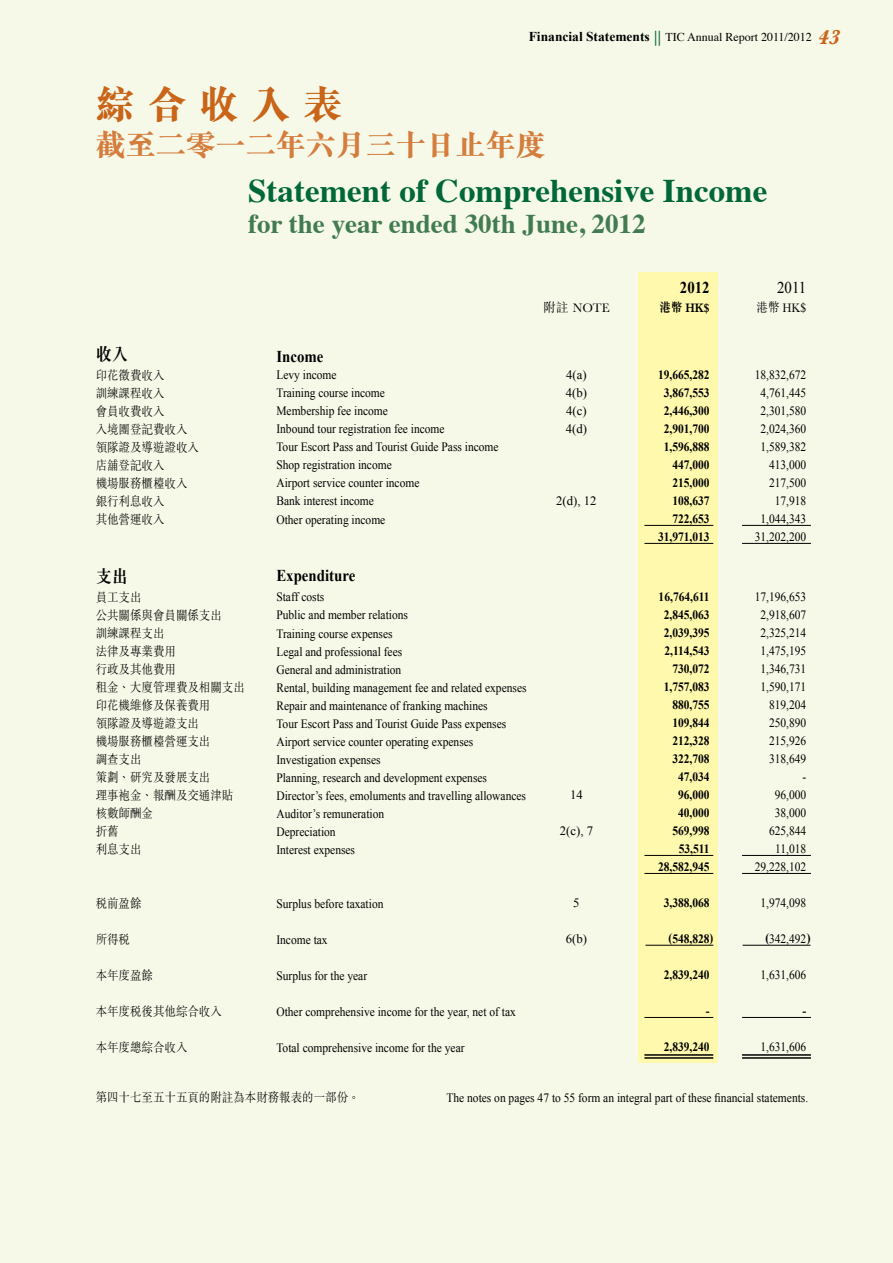
<style>
.page{position:relative;width:893px;height:1263px;background:#f6f9e8}
.page>*{position:absolute;margin:0;border:0;box-sizing:border-box;transform-origin:0 0}
.t1{font:800 39px "M Sung HK";color:#c96419}
.t2{font:700 33px "Times";color:#006838}
.t3{font:800 30px "M Sung HK";color:#d47d3d}
.t4{font:700 27px "Times";color:#427b52}
.t5{font:700 18px "M Sung HK";color:#000;scale:.9 1}
.t6{font:700 16.5px "Times New Roman";color:#000;scale:.9 1}
.t7{font:16.5px "Times New Roman";color:#000;scale:.9 1}
.t8{font:700 13.5px "Times New Roman";color:#000}
.t9{font:12.75px/18px "Times New Roman";color:#000;text-align:right;scale:.9 1}
.t10{font:700 12.75px/18px "Times New Roman";color:#000;text-align:right;scale:.9 1}
.t11{font:300 12.75px/18px "M Sung HK";color:#000;scale:.9 1}
.t12{font:12.75px/18px "Times New Roman";color:#000;text-align:justify}
.t13{font:300 12.75px "M Sung HK";color:#000}
.t14{font:700 12.75px "M Sung HK";color:#000;scale:.9 1}
.t15{font:12px "Times";color:#000}
.s1{font-family:"M Sung HK";font-weight:500;font-size:15px;color:#006838}
.s2{font-family:"Baskerville";font-weight:700;font-style:italic;font-size:21px;color:#c96419}
.s3{font-family:"Times";font-weight:400}
.s4{font-weight:700}
</style>
<div class="page">
<div style="left:638px;top:272px;width:80px;height:790px;background:#fff9ae"></div>
<hr style="left:644px;top:525px;width:69px;height:1px;background:#000">
<hr style="left:644px;top:543px;width:69px;height:1px;background:#000">
<hr style="left:644px;top:855px;width:69px;height:1px;background:#000">
<hr style="left:644px;top:873px;width:69px;height:1px;background:#000">
<hr style="left:644px;top:1017px;width:69px;height:1px;background:#000">
<hr style="left:644px;top:1054px;width:69px;height:2px;background:#000">
<hr style="left:644px;top:1057px;width:69px;height:2px;background:#000">
<hr style="left:742px;top:525px;width:69px;height:1px;background:#000">
<hr style="left:742px;top:543px;width:69px;height:1px;background:#000">
<hr style="left:742px;top:855px;width:69px;height:1px;background:#000">
<hr style="left:742px;top:873px;width:69px;height:1px;background:#000">
<hr style="left:742px;top:1017px;width:69px;height:1px;background:#000">
<hr style="left:742px;top:1054px;width:69px;height:2px;background:#000">
<hr style="left:742px;top:1057px;width:69px;height:2px;background:#000">
<hr style="left:645px;top:945px;width:68px;height:1px;background:#000">
<hr style="left:743px;top:945px;width:67px;height:1px;background:#000">
<p class="t15" style="left:654px;top:26px;width:188px"><span class="s1">||</span> TIC Annual Report 2011/2012 <span class="s2">43</span></p>
<p class="t8" style="left:529px;top:28px;width:123px">Financial Statements</p>
<h1 class="t1" style="left:96px;top:78px;width:248px">綜 合 收 入 表</h1>
<h3 class="t3" style="left:96px;top:124px;width:452px">截至二零一二年六月三十日止年度</h3>
<h2 class="t2" style="left:248px;top:159px;width:521px">Statement of Comprehensive Income</h2>
<h3 class="t4" style="left:248px;top:198px;width:399px">for the year ended 30th June, 2012</h3>
<h3 class="t5" style="left:96px;top:342px;width:38px">收入</h3>
<p class="t11" style="left:96px;top:366px;width:116px">印花徵費收入<br>訓練課程收入<br>會員收費收入<br>入境團登記費收入領隊證及導遊證收入店舖登記收入<br>機場服務櫃檯收入銀行利息收入<br>其他營運收入</p>
<h3 class="t5" style="left:96px;top:564px;width:38px">支出</h3>
<p class="t11" style="left:96px;top:588px;width:167px">員工支出<br>公共關係與會員關係支出<br>訓練課程支出<br>法律及專業費用<br>行政及其他費用<br>租金、大廈管理費及相關支出印花機維修及保養費用<br>領隊證及導遊證支出<br>機場服務櫃檯營運支出<br>調查支出<br>策劃、研究及發展支出<br>理事袍金、報酬及交通津貼核數師酬金<br>折舊<br>利息支出</p>
<p class="t11" style="left:96px;top:894px;width:53px">稅前盈餘</p>
<p class="t11" style="left:96px;top:930px;width:40px">所得稅</p>
<p class="t11" style="left:96px;top:966px;width:65px">本年度盈餘</p>
<p class="t11" style="left:96px;top:1002px;width:142px">本年度稅後其他綜合收入</p>
<p class="t11" style="left:96px;top:1038px;width:104px">本年度總綜合收入</p>
<p class="t6" style="left:276px;top:345px;width:54px">Income</p>
<p class="t9" style="left:276px;top:366px;width:248px;text-align:left">Levy income<br>Training course income<br>Membership fee income<br>Inbound tour registration fee income<br>Tour Escort Pass and Tourist Guide Pass income<br>Shop registration income<br>Airport service counter income<br>Bank interest income<br>Other operating income</p>
<p class="t6" style="left:276px;top:564px;width:89px">Expenditure</p>
<p class="t9" style="left:276px;top:588px;width:279px;text-align:left">Staff costs<br>Public and member relations<br>Training course expenses<br>Legal and professional fees<br>General and administration<br>Rental, building management fee and related expenses Repair and maintenance of franking machines<br>Tour Escort Pass and Tourist Guide Pass expenses Airport service counter operating expenses Investigation expenses<br>Planning, research and development expenses Director’s fees, emoluments and travelling allowances Auditor’s remuneration<br>Depreciation<br>Interest expenses</p>
<p class="t9" style="left:276px;top:894px;width:120px">Surplus before taxation</p>
<p class="t9" style="left:276px;top:930px;width:59px">Income tax</p>
<p class="t9" style="left:276px;top:966px;width:102px">Surplus for the year</p>
<p class="t9" style="left:276px;top:1002px;width:268px">Other comprehensive income for the year, net of tax</p>
<p class="t9" style="left:276px;top:1038px;width:211px">Total comprehensive income for the year</p>
<p class="t13" style="left:543px;top:298px;width:68px">附註 NOTE</p>
<p class="t12" style="left:566px;top:365px;width:23px">4(a)<br>4(b)<br>4(c)<br>4(d)</p>
<p class="t12" style="left:556px;top:491px;width:42px">2(d), 12</p>
<p class="t12" style="left:570px;top:785px;width:14px">14</p>
<p class="t12" style="left:560px;top:821px;width:35px">2(c), 7</p>
<p class="t12" style="left:573px;top:893px;width:8px">5</p>
<p class="t12" style="left:566px;top:929px;width:23px">6(b)</p>
<p class="t6" style="left:680px;top:276px;width:34px">2012</p>
<p class="t14" style="left:660px;top:298px;width:57px">港幣 HK$</p>
<p class="t10" style="left:658px;top:365px;width:59px">19,665,282<br>3,867,553<br>2,446,300<br>2,901,700<br>1,596,888<br>447,000<br>215,000<br>108,637<br>722,653<br>31,971,013</p>
<p class="t10" style="left:658px;top:587px;width:59px">16,764,611<br>2,845,063<br>2,039,395<br>2,114,543<br>730,072<br>1,757,083<br>880,755<br>109,844<br>212,328<br>322,708<br>47,034<br>96,000<br>40,000<br>569,998<br>53,511<br>28,582,945</p>
<p class="t10" style="left:664px;top:893px;width:53px">3,388,068</p>
<p class="t10" style="left:668px;top:929px;width:51px">(548,828)</p>
<p class="t10" style="left:664px;top:965px;width:53px">2,839,240</p>
<p class="t10" style="left:706px;top:1001px;width:6px">-</p>
<p class="t10" style="left:664px;top:1037px;width:52px">2,839,240</p>
<p class="t7" style="left:777px;top:276px;width:34px">2011</p>
<p class="t11" style="left:757px;top:297px;width:57px">港幣 HK<span class="s3">$</span></p>
<p class="t9" style="left:755px;top:365px;width:59px">18,832,672<br>4,761,445<br>2,301,580<br>2,024,360<br>1,589,382<br>413,000<br>217,500<br>17,918<br>1,044,343<br>31,202,200</p>
<p class="t9" style="left:755px;top:587px;width:59px">17,196,653<br>2,918,607<br>2,325,214<br>1,475,195<br>1,346,731<br>1,590,171<br>819,204<br>250,890<br>215,926<br>318,649<br>-<br>96,000<br>38,000<br>625,844<br>11,018<br>29,228,102</p>
<p class="t9" style="left:760px;top:893px;width:53px">1,974,098</p>
<p class="t9" style="left:766px;top:929px;width:51px"><span class="s4">(</span>342,492<span class="s4">)</span></p>
<p class="t9" style="left:760px;top:965px;width:53px">1,631,606</p>
<p class="t10" style="left:802px;top:1001px;width:6px">-</p>
<p class="t9" style="left:760px;top:1037px;width:53px">1,631,606</p>
<p class="t11" style="left:96px;top:1088px;width:295px">第四十七至五十五頁的附註為本財務報表的一部份。</p>
<p class="t9" style="left:446px;top:1088px;width:403px">The notes on pages 47 to 55 form an integral part of these financial statements.</p>
</div>
